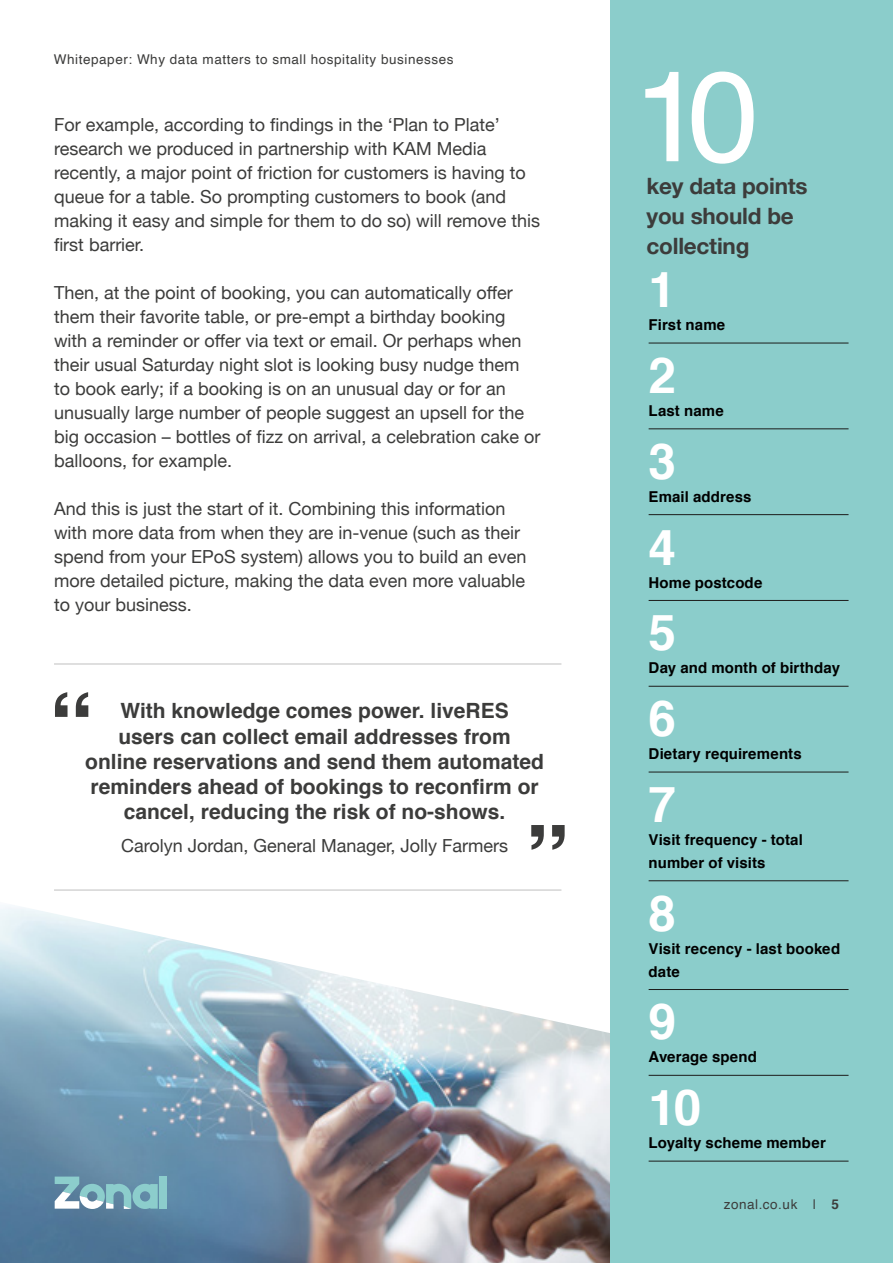
<style>
.page{position:relative;width:893px;height:1263px;background:#fff}
.page>*{position:absolute;margin:0;border:0;box-sizing:border-box;transform-origin:0 0}
.t1{font:128.25px "Helvetica";color:#fff}
.t2{font:700 90px "Helvetica";color:#3c3c3b}
.t3{font:700 49.5px "Helvetica";color:#fff}
.t4{font:700 22.5px/30px "Helvetica Neue";letter-spacing:-.01em;color:#3c3c3b}
.t5{font:700 21px/25.2px "Helvetica";color:#3c3c3b;text-align:center}
.t6{font:18px/24px "Helvetica Neue";color:#3c3c3b}
.t7{font:700 15px/23px "Helvetica";letter-spacing:.01em;color:#000}
.t8{font:13.5px "Helvetica";letter-spacing:.04em;color:#3c3c3b}
.s1{font-weight:700}
</style>
<div class="page">
<img style="left:0;top:906px;width:610px;height:357px">
<div style="left:610px;top:0;width:283px;height:1263px;background:#8bcdcb"></div>
<hr style="left:649px;top:343px;width:199px;height:1px;background:#1c1c1b">
<hr style="left:649px;top:429px;width:199px;height:1px;background:#1c1c1b">
<hr style="left:649px;top:514px;width:199px;height:1px;background:#1c1c1b">
<hr style="left:649px;top:600px;width:199px;height:1px;background:#1c1c1b">
<hr style="left:649px;top:686px;width:199px;height:1px;background:#1c1c1b">
<hr style="left:649px;top:772px;width:199px;height:1px;background:#1c1c1b">
<hr style="left:649px;top:880px;width:199px;height:1px;background:#1c1c1b">
<hr style="left:649px;top:989px;width:199px;height:1px;background:#1c1c1b">
<hr style="left:649px;top:1075px;width:199px;height:1px;background:#1c1c1b">
<hr style="left:649px;top:1161px;width:199px;height:1px;background:#1c1c1b">
<hr style="left:54px;top:890px;width:507px;height:1px;background:#c0c0c0">
<hr style="left:54px;top:664px;width:507px;height:1px;background:#c0c0c0">
<div style="left:159px;top:1176px;width:7px;height:32px;background:#8ccdcc"></div>
<svg style="left:55px;top:1176px;width:103px;height:33px;background:#87b3c0"></svg>
<p class="t8" style="left:54px;top:49px;width:401px">Whitepaper: Why data matters to small hospitality businesses</p>
<p class="t6" style="left:54px;top:114px;width:488px">For example, according to findings in the ‘Plan to Plate’ research we produced in partnership with KAM Media recently, a major point of friction for customers is having to queue for a table. So prompting customers to book (and making it easy and simple for them to do so) will remove this first barrier.</p>
<p class="t6" style="left:54px;top:282px;width:488px">Then, at the point of booking, you can automatically offer them their favorite table, or pre-empt a birthday booking with a reminder or offer via text or email. Or perhaps when their usual Saturday night slot is looking busy nudge them<br>to book early; if a booking is on an unusual day or for an unusually large number of people suggest an upsell for the big occasion – bottles of fizz on arrival, a celebration cake or balloons, for example.</p>
<p class="t6" style="left:54px;top:498px;width:474px">And this is just the start of it. Combining this information with more data from when they are in-venue (such as their spend from your EPoS system) allows you to build an even more detailed picture, making the data even more valuable to your business.</p>
<h2 class="t2" style="left:49px;top:653px;width:46px">“</h2>
<p class="t5" style="left:85px;top:698px;width:460px">With knowledge comes power. liveRES<br>users can collect email addresses from online reservations and send them automated reminders ahead of bookings to reconfirm or cancel, reducing the risk of no-shows.</p>
<p class="t6" style="left:121px;top:835px;width:389px">Carolyn Jordan, General Manager, Jolly Farmers</p>
<h2 class="t2" style="left:571px;top:889px;width:46px;rotate:-180deg">“</h2>
<h1 class="t1" style="left:633px;top:17px;width:127px">10</h1>
<p class="t4" style="left:646px;top:172px;width:163px">key data points you should be collecting</p>
<h3 class="t3" style="left:649px;top:250px;width:29px">1</h3>
<p class="t7" style="left:649px;top:313px;width:78px">First name</p>
<h3 class="t3" style="left:649px;top:336px;width:29px">2</h3>
<p class="t7" style="left:649px;top:399px;width:77px">Last name</p>
<h3 class="t3" style="left:649px;top:421px;width:29px">3</h3>
<p class="t7" style="left:649px;top:485px;width:105px">Email address</p>
<h3 class="t3" style="left:649px;top:507px;width:29px">4</h3>
<p class="t7" style="left:649px;top:571px;width:115px">Home postcode</p>
<h3 class="t3" style="left:649px;top:593px;width:29px">5</h3>
<p class="t7" style="left:649px;top:657px;width:193px">Day and month of birthday</p>
<h3 class="t3" style="left:649px;top:679px;width:29px">6</h3>
<p class="t7" style="left:649px;top:742px;width:155px">Dietary requirements</p>
<h3 class="t3" style="left:649px;top:765px;width:29px">7</h3>
<p class="t7" style="left:649px;top:828px;width:156px">Visit frequency - total number of visits</p>
<h3 class="t3" style="left:649px;top:873px;width:29px">8</h3>
<p class="t7" style="left:649px;top:937px;width:193px">Visit recency - last booked date</p>
<h3 class="t3" style="left:649px;top:982px;width:29px">9</h3>
<p class="t7" style="left:649px;top:1046px;width:110px">Average spend</p>
<h3 class="t3" style="left:649px;top:1068px;width:54px">10</h3>
<p class="t7" style="left:649px;top:1131px;width:179px">Loyalty scheme member</p>
<p class="t8" style="left:724px;top:1194px;width:117px">zonal.co.uk | <span class="s1">5</span></p>
</div>
